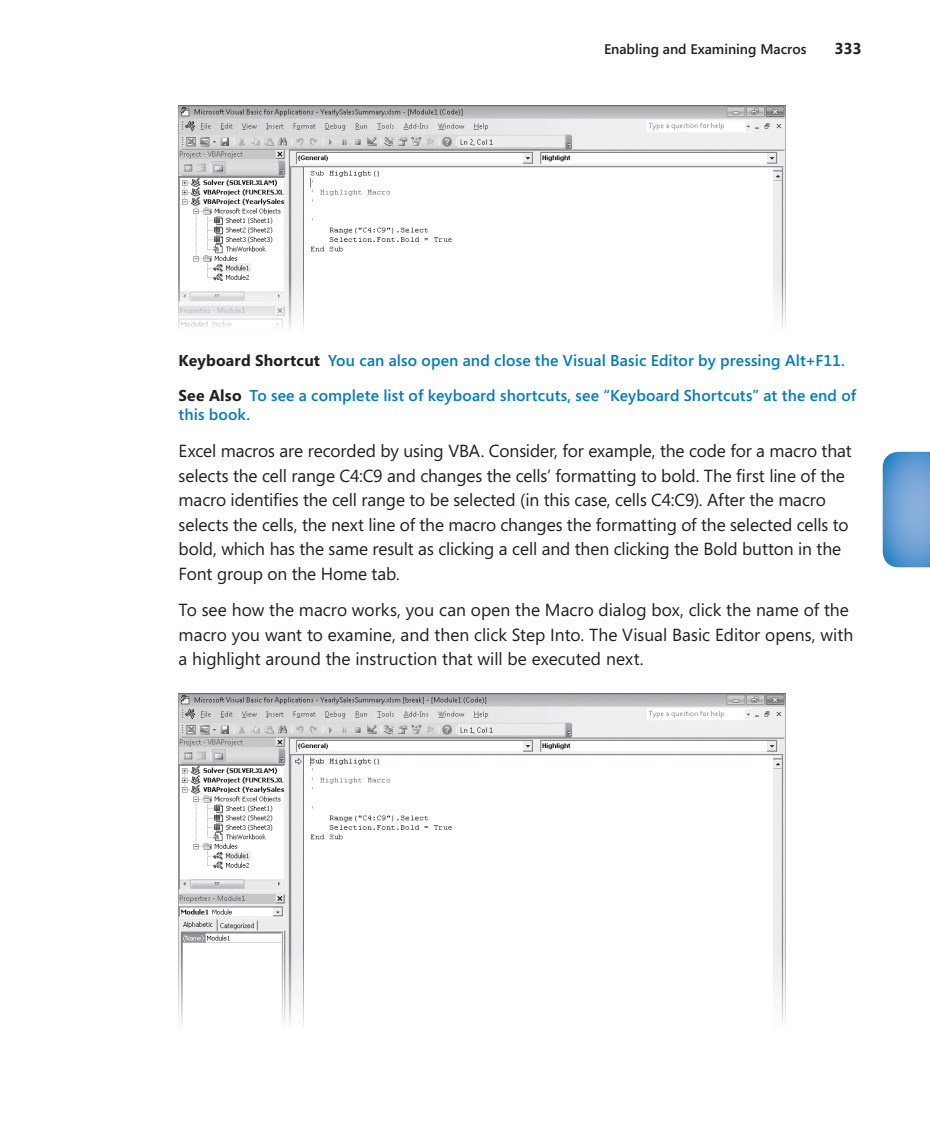
<style>
.page{position:relative;width:930px;height:1134px;background:#fff}
.page>*{position:absolute;margin:0;border:0;box-sizing:border-box;transform-origin:0 0}
.t1{font:17.5px/24.5px "Segoe";letter-spacing:-.005em;color:#231f20}
.t2{font:600 15.75px/19.2px "Segoe";letter-spacing:.01em;color:#007cc2}
.t3{font:700 15.75px "Segoe";color:#231f20}
.t4{font:600 14px "Segoe";color:#231f20}
.s1{font-weight:700;color:#231f20}
</style>
<div class="page">
<svg style="left:882px;top:452px;width:47px;height:115px;background:#6aa0d4"></svg>
<img style="left:178px;top:105px;width:606px;height:224px">
<img style="left:178px;top:693px;width:606px;height:333px">
<p class="t4" style="left:604px;top:39px;width:204px">Enabling and Examining Macros</p>
<p class="t3" style="left:834px;top:37px;width:29px">333</p>
<p class="t2" style="left:178px;top:351px;width:667px"><span class="s1">Keyboard Shortcut</span> You can also open and close the Visual Basic Editor by pressing Alt+F11.</p>
<p class="t2" style="left:178px;top:386px;width:679px"><span class="s1">See Also</span> To see a complete list of keyboard shortcuts, see “Keyboard Shortcuts” at the end of this book.</p>
<p class="t1" style="left:178px;top:438px;width:674px">Excel macros are recorded by using VBA. Consider, for example, the code for a macro that selects the cell range C4:C9 and changes the cells’ formatting to bold. The first line of the macro identifies the cell range to be selected (in this case, cells C4:C9). After the macro selects the cells, the next line of the macro changes the formatting of the selected cells to bold, which has the same result as clicking a cell and then clicking the Bold button in the Font group on the Home tab.</p>
<p class="t1" style="left:178px;top:598px;width:676px">To see how the macro works, you can open the Macro dialog box, click the name of the macro you want to examine, and then click Step Into. The Visual Basic Editor opens, with a highlight around the instruction that will be executed next.</p>
</div>
